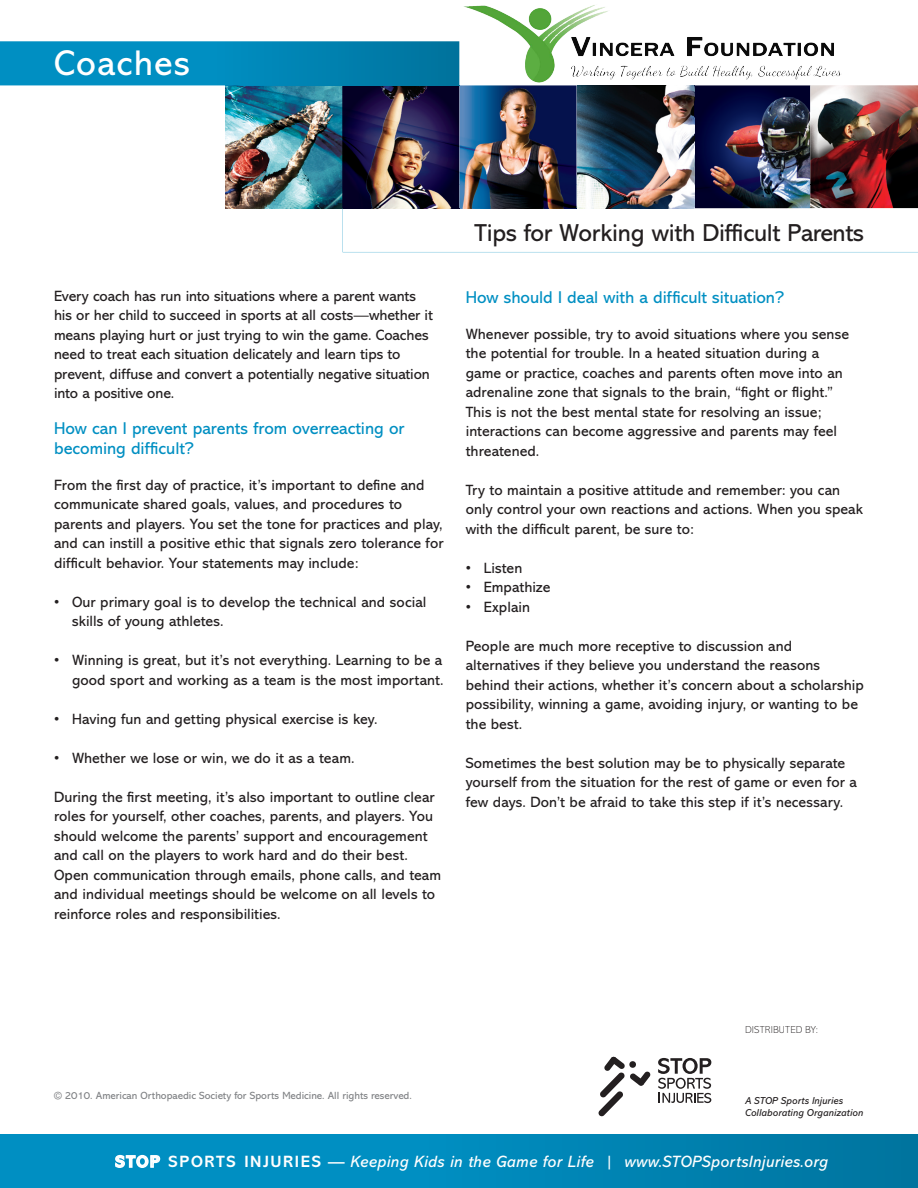
<style>
.page{position:relative;width:918px;height:1188px;background:#fff}
.page>*{position:absolute;margin:0;border:0;box-sizing:border-box;transform-origin:0 0}
.t1{font:36px "Abadi";letter-spacing:.035em;color:#fff}
.t2{font:24.75px "Abadi";letter-spacing:-.01em;color:#231f20}
.t3{font:17.25px/19.5px "Abadi";color:#008fc2}
.t4{font:italic 16.5px "Abadi";letter-spacing:.02em;color:#fff}
.t5{font:15px/19.5px "Abadi";letter-spacing:.005em;color:#231f20}
.t6{font:10.5px "Abadi";color:#808285}
.t7{font:italic 10.2px/12.1px "Abadi";letter-spacing:.01em;color:#231f20}
.t8{font:200 10.2px "Abadi";letter-spacing:.015em;color:#231f20}
.s1{font-weight:700;font-style:normal}
</style>
<div class="page">
<svg style="left:343px;top:208px;width:575px;height:1px"></svg>
<img style="left:578px;top:208px;width:116px;height:1px">
<img style="left:810px;top:97px;width:108px;height:111px">
<svg style="left:0;top:41px;width:459px;height:44px;background:#0187b8"></svg>
<div style="left:0;top:1134px;width:918px;height:54px;background:linear-gradient(to right,#0096cb,#0079a5)"></div>
<svg style="left:114px;top:1154px;width:47px;height:15px"></svg>
<img style="left:225px;top:85px;width:585px;height:123px">
<img style="left:459px;top:184px;width:118px;height:1px">
<img style="left:810px;top:184px;width:108px;height:1px">
<img style="left:225px;top:85px;width:234px;height:1px">
<svg style="left:599px;top:1057px;width:52px;height:59px"></svg>
<svg style="left:658px;top:1058px;width:53px;height:45px"></svg>
<img style="left:460px;top:5px;width:458px;height:92px">
<h1 class="t1" style="left:54px;top:43px;width:137px">Coaches</h1>
<p class="t5" style="left:54px;top:286px;width:380px">Every coach has run into situations where a parent wants his or her child to succeed in sports at all costs—whether it means playing hurt or just trying to win the game. Coaches need to treat each situation delicately and learn tips to prevent, diffuse and convert a potentially negative situation into a positive one.</p>
<p class="t3" style="left:54px;top:419px;width:352px">How can I prevent parents from overreacting or becoming difficult?</p>
<p class="t5" style="left:54px;top:475px;width:391px">From the first day of practice, it’s important to define and communicate shared goals, values, and procedures to parents and players. You set the tone for practices and play, and can instill a positive ethic that signals zero tolerance for difficult behavior. Your statements may include:</p>
<p class="t5" style="left:72px;top:592px;width:356px;text-indent:-18px">• Our primary goal is to develop the technical and social skills of young athletes.</p>
<p class="t5" style="left:54px;top:651px;width:391px;text-align:right">• Winning is great, but it’s not everything. Learning to be a good sport and working as a team is the most important.</p>
<p class="t5" style="left:54px;top:709px;width:325px">• Having fun and getting physical exercise is key.</p>
<p class="t5" style="left:54px;top:748px;width:302px">• Whether we lose or win, we do it as a team.</p>
<p class="t5" style="left:54px;top:787px;width:389px">During the first meeting, it’s also important to outline clear roles for yourself, other coaches, parents, and players. You should welcome the parents’ support and encouragement and call on the players to work hard and do their best.<br>Open communication through emails, phone calls, and team and individual meetings should be welcome on all levels to reinforce roles and responsibilities.</p>
<h2 class="t2" style="left:475px;top:219px;width:391px">Tips for Working with Difficult Parents</h2>
<p class="t3" style="left:466px;top:287px;width:320px">How should I deal with a difficult situation?</p>
<p class="t5" style="left:466px;top:324px;width:385px">Whenever possible, try to avoid situations where you sense the potential for trouble. In a heated situation during a game or practice, coaches and parents often move into an adrenaline zone that signals to the brain, “fight or flight.” This is not the best mental state for resolving an issue; interactions can become aggressive and parents may feel threatened.</p>
<p class="t5" style="left:466px;top:480px;width:399px">Try to maintain a positive attitude and remember: you can only control your own reactions and actions. When you speak with the difficult parent, be sure to:</p>
<p class="t5" style="left:466px;top:558px;width:58px">• Listen</p>
<p class="t5" style="left:466px;top:577px;width:86px">• Empathize</p>
<p class="t5" style="left:466px;top:597px;width:66px">• Explain</p>
<p class="t5" style="left:466px;top:636px;width:400px">People are much more receptive to discussion and alternatives if they believe you understand the reasons behind their actions, whether it’s concern about a scholarship possibility, winning a game, avoiding injury, or wanting to be the best.</p>
<p class="t5" style="left:466px;top:753px;width:392px">Sometimes the best solution may be to physically separate yourself from the situation for the rest of game or even for a few days. Don’t be afraid to take this step if it’s necessary.</p>
<p class="t6" style="left:54px;top:1090px;width:359px">© 2010. American Orthopaedic Society for Sports Medicine. All rights reserved.</p>
<p class="t8" style="left:745px;top:1024px;width:75px">DISTRIBUTED BY:</p>
<p class="t7" style="left:745px;top:1095px;width:120px">A STOP Sports Injuries<br>Collaborating Organization</p>
<p class="t4" style="left:115px;top:1153px;width:714px"><span class="s1">STOP SPORTS INJURIES —</span> Keeping Kids in the Game for Life | www.STOPSportsInjuries.org</p>
</div>
